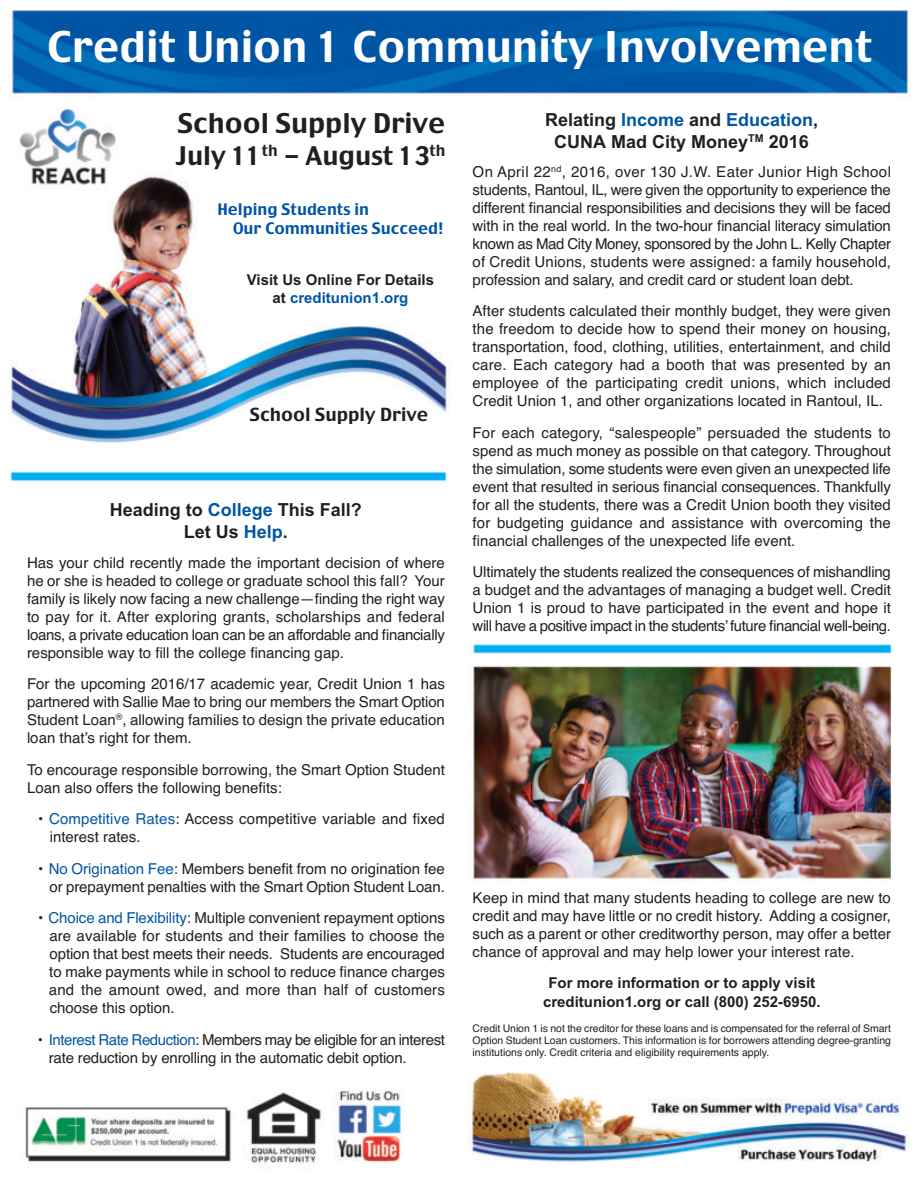
<style>
.page{position:relative;width:918px;height:1188px;background:#fff}
.page>*{position:absolute;margin:0;border:0;box-sizing:border-box;transform-origin:0 0}
.t1{font:42px "Charcoal";color:#fff}
.t2{font:27px "Charcoal";color:#231f20}
.t3{font:25.5px "Charcoal";color:#231f20}
.t4{font:700 18px/21.6px "Arial";color:#231f20;text-align:center}
.t5{font:18px "Charcoal";color:#231f20}
.t6{font:15.75px/18.9px "Charcoal";color:#0155a5}
.t7{font:15px/18px "Helvetica";color:#231f20;text-align:justify}
.t8{font:700 15px/18px "Arial";color:#231f20;text-align:center}
.t9{font:15px/18px "Helvetica";letter-spacing:-.03em;color:#231f20}
.t10{font:10.5px/12px "Helvetica";color:#231f20;text-align:justify}
.s1{color:#0155a5}
</style>
<div class="page">
<img style="left:9px;top:10px;width:900px;height:1160px">
<h1 class="t1" style="left:48px;top:23px;width:827px">Credit Union 1 Community Involvement</h1>
<h2 class="t2" style="left:178px;top:108px;width:269px">School Supply Drive</h2>
<h3 class="t3" style="left:175px;top:141px;width:272px">July 11<sup>th</sup> - August 13<sup>th</sup></h3>
<p class="t6" style="left:233px;top:200px;width:212px;text-indent:-16px">Helping Students in<br>Our Communities Succeed!</p>
<p class="t8" style="left:247px;top:270px;width:189px">Visit Us Online For Details at <span class="s1">creditunion1.org</span></p>
<p class="t5" style="left:250px;top:404px;width:180px">School Supply Drive</p>
<p class="t4" style="left:110px;top:499px;width:254px">Heading to <span class="s1">College</span> This Fall?<br>Let Us <span class="s1">Help</span>.</p>
<p class="t7" style="left:27px;top:553px;width:419px">Has your child recently made the important decision of where he or she is headed to college or graduate school this fall? Your family is likely now facing a new challenge—finding the right way to pay for it. After exploring grants, scholarships and federal loans, a private education loan can be an affordable and financially responsible way to fill the college financing gap.</p>
<p class="t7" style="left:27px;top:675px;width:419px">For the upcoming 2016/17 academic year, Credit Union 1 has partnered with Sallie Mae to bring our members the Smart Option Student Loan<sup>®</sup>, allowing families to design the private education loan that’s right for them.</p>
<p class="t7" style="left:27px;top:760px;width:419px">To encourage responsible borrowing, the Smart Option Student<br>Loan also offers the following benefits:</p>
<p class="t7" style="left:50px;top:810px;width:397px;text-indent:-12px">• <span class="s1">Competitive Rates</span>: Access competitive variable and fixed interest rates.</p>
<p class="t7" style="left:38px;top:859px;width:408px;text-align:right">• <span class="s1">No Origination Fee</span>: Members benefit from no origination fee or prepayment penalties with the Smart Option Student Loan.</p>
<p class="t7" style="left:49px;top:909px;width:397px;text-indent:-11px">• <span class="s1">Choice and Flexibility</span>: Multiple convenient repayment options are available for students and their families to choose the option that best meets their needs. Students are encouraged to make payments while in school to reduce finance charges and the amount owed, and more than half of customers choose this option.</p>
<p class="t9" style="left:49px;top:1030px;width:398px;text-indent:-11px">• <span class="s1">Interest Rate Reduction</span>: Members may be eligible for an interest rate reduction by enrolling in the automatic debit option.</p>
<p class="t4" style="left:545px;top:109px;width:275px">Relating <span class="s1">Income</span> and <span class="s1">Education</span>,<br>CUNA Mad City Money<sup>TM</sup> 2016</p>
<p class="t7" style="left:473px;top:163px;width:420px">On April 22<sup>nd</sup>, 2016, over 130 J.W. Eater Junior High School students, Rantoul, IL, were given the opportunity to experience the different financial responsibilities and decisions they will be faced with in the real world. In the two-hour financial literacy simulation known as Mad City Money, sponsored by the John L. Kelly Chapter of Credit Unions, students were assigned: a family household, profession and salary, and credit card or student loan debt.</p>
<p class="t7" style="left:473px;top:302px;width:420px">After students calculated their monthly budget, they were given the freedom to decide how to spend their money on housing, transportation, food, clothing, utilities, entertainment, and child care. Each category had a booth that was presented by an employee of the participating credit unions, which included Credit Union 1, and other organizations located in Rantoul, IL.</p>
<p class="t7" style="left:473px;top:424px;width:420px">For each category, “salespeople” persuaded the students to spend as much money as possible on that category. Throughout the simulation, some students were even given an unexpected life event that resulted in serious financial consequences. Thankfully for all the students, there was a Credit Union booth they visited for budgeting guidance and assistance with overcoming the financial challenges of the unexpected life event.</p>
<p class="t7" style="left:473px;top:563px;width:420px">Ultimately the students realized the consequences of mishandling a budget and the advantages of managing a budget well. Credit Union 1 is proud to have participated in the event and hope it will have a positive impact in the students’ future financial well-being.</p>
<p class="t7" style="left:473px;top:889px;width:420px">Keep in mind that many students heading to college are new to credit and may have little or no credit history. Adding a cosigner, such as a parent or other creditworthy person, may offer a better chance of approval and may help lower your interest rate.</p>
<p class="t8" style="left:543px;top:974px;width:279px">For more information or to apply visit creditunion1.org or call (800) 252-6950.</p>
<p class="t10" style="left:473px;top:1022px;width:420px">Credit Union 1 is not the creditor for these loans and is compensated for the referral of Smart Option Student Loan customers. This information is for borrowers attending degree-granting institutions only. Credit criteria and eligibility requirements apply.</p>
</div>
